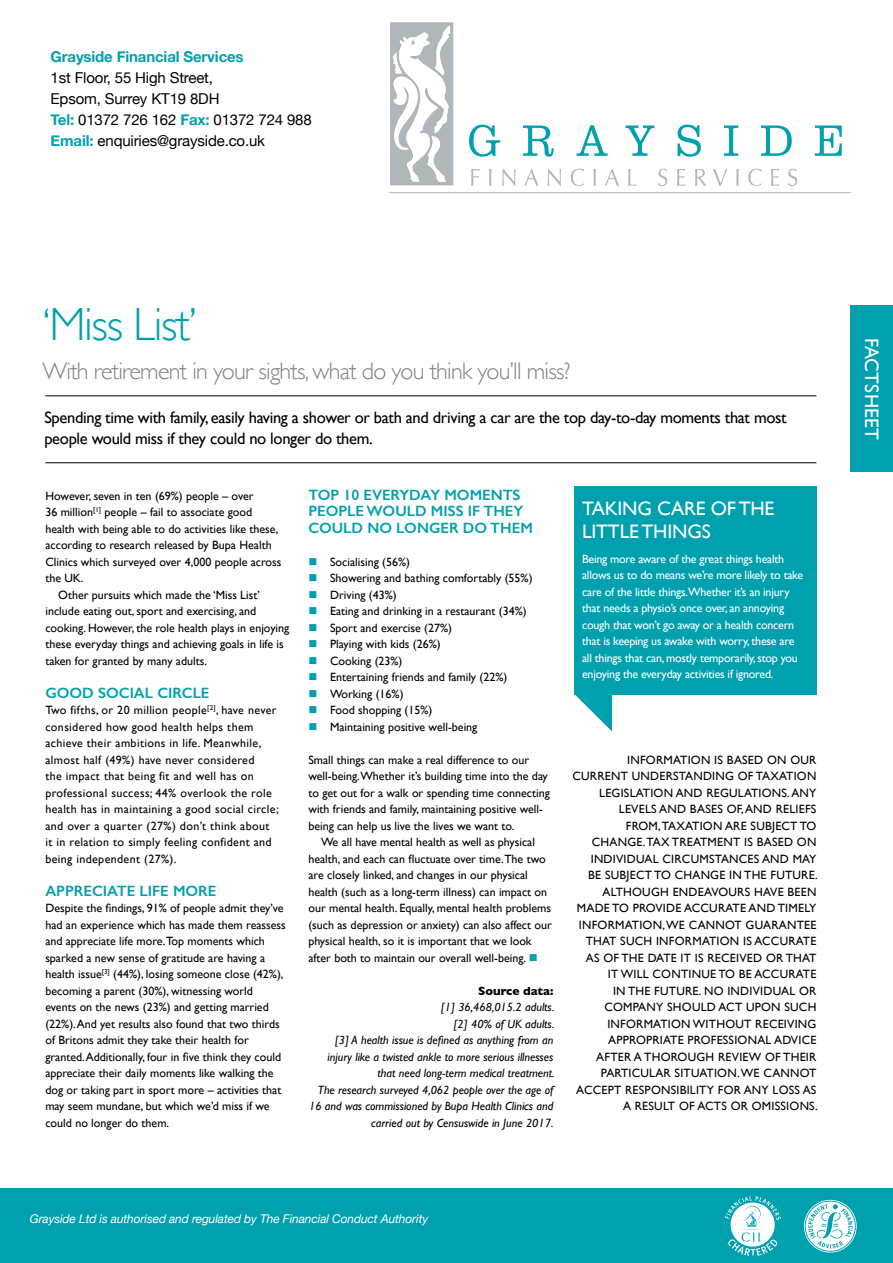
<style>
.page{position:relative;width:893px;height:1263px;background:#fff}
.page>*{position:absolute;margin:0;border:0;box-sizing:border-box;transform-origin:0 0}
.t1{font:300 46.5px "Gill Sans";letter-spacing:-.03em;color:#00a0af}
.t2{font:300 24px "Gill Sans";letter-spacing:-.03em;color:#808285}
.t3{font:19.5px/22.5px "Gill Sans";letter-spacing:-.01em;color:#fff}
.t4{font:19.5px "Gill Sans";letter-spacing:.01em;color:#fff}
.t5{font:16.5px/21px "Gill Sans";letter-spacing:-.02em;color:#000}
.t6{font:15px/21px "Helvetica Neue";letter-spacing:-.01em;color:#000}
.t7{font:600 15px/16.5px "Gill Sans";color:#00a0af}
.t8{font:700 15px "Helvetica Neue";letter-spacing:-.01em;color:#00a0af}
.t9{font:12px/16.5px "Gill Sans";color:#000}
.t10{font:12px/16.5px "Gill Sans";letter-spacing:.02em;color:#000;text-align:right}
.t11{font:12px/16.5px "Gill Sans";letter-spacing:.03em;color:#000}
.t12{font:12px/16.5px "Gill Sans";letter-spacing:-.02em;color:#fff}
.t13{font:italic 12px/16.5px "Gill Sans";color:#000;text-align:right}
.t14{font:italic 12px "Helvetica Neue";letter-spacing:-.01em;color:#fff}
.t15{font:700 12px "Gill Sans";color:#000}
.s1{font-weight:700;color:#00a0af}
.s2{color:#00a0af}
</style>
<div class="page">
<hr style="left:45px;top:462px;width:771px;height:1px;background:#000">
<hr style="left:45px;top:395px;width:771px;height:1px;background:#000">
<div style="left:574px;top:486px;width:242px;height:209px;background:#00a0af"></div>
<svg style="left:575px;top:695px;width:37px;height:36px"></svg>
<div style="left:850px;top:306px;width:43px;height:166px;background:#00a0af"></div>
<div style="left:0;top:1188px;width:893px;height:75px;background:#00a0af"></div>
<svg style="left:469px;top:125px;width:31px;height:32px"></svg>
<svg style="left:523px;top:125px;width:31px;height:32px"></svg>
<svg style="left:576px;top:125px;width:32px;height:31px"></svg>
<svg style="left:625px;top:125px;width:29px;height:31px"></svg>
<svg style="left:678px;top:125px;width:23px;height:32px"></svg>
<svg style="left:724px;top:125px;width:14px;height:31px"></svg>
<svg style="left:761px;top:125px;width:31px;height:31px"></svg>
<svg style="left:815px;top:125px;width:27px;height:31px"></svg>
<svg style="left:471px;top:169px;width:9px;height:17px"></svg>
<svg style="left:489px;top:169px;width:2px;height:17px"></svg>
<svg style="left:502px;top:169px;width:14px;height:17px"></svg>
<svg style="left:524px;top:169px;width:14px;height:17px"></svg>
<svg style="left:548px;top:169px;width:13px;height:17px"></svg>
<svg style="left:571px;top:169px;width:13px;height:17px"></svg>
<svg style="left:594px;top:169px;width:2px;height:17px"></svg>
<svg style="left:605px;top:169px;width:14px;height:17px"></svg>
<svg style="left:628px;top:169px;width:8px;height:17px"></svg>
<svg style="left:658px;top:169px;width:9px;height:17px"></svg>
<svg style="left:677px;top:169px;width:8px;height:17px"></svg>
<svg style="left:695px;top:169px;width:11px;height:17px"></svg>
<svg style="left:713px;top:169px;width:14px;height:17px"></svg>
<svg style="left:736px;top:169px;width:3px;height:17px"></svg>
<svg style="left:748px;top:169px;width:14px;height:17px"></svg>
<svg style="left:771px;top:169px;width:8px;height:17px"></svg>
<svg style="left:788px;top:169px;width:9px;height:17px"></svg>
<hr style="left:389px;top:192px;width:462px;height:1px;background:#b0b7bb">
<svg style="left:390px;top:22px;width:63px;height:163px"></svg>
<svg style="left:804px;top:1200px;width:53px;height:52px"></svg>
<svg style="left:725px;top:1196px;width:56px;height:59px"></svg>
<p class="t8" style="left:51px;top:47px;width:195px">Grayside Financial Services</p>
<p class="t6" style="left:51px;top:67px;width:263px">1st Floor, 55 High Street,<br>Epsom, Surrey KT19 8DH<br><span class="s1">Tel:</span> 01372 726 162 <span class="s1">Fax:</span> 01372 724 988<br><span class="s1">Email:</span> enquiries@grayside.co.uk</p>
<h1 class="t1" style="left:43px;top:298px;width:156px">‘Miss List’</h1>
<h2 class="t2" style="left:43px;top:357px;width:530px">With retirement in your sights, what do you think you’ll miss?</h2>
<h3 class="t5" style="left:44px;top:407px;width:744px">Spending time with family, easily having a shower or bath and driving a car are the top day-to-day moments that most people would miss if they could no longer do them.</h3>
<p class="t9" style="left:45px;top:487px;width:210px">However, seven in ten (69%) people – over</p>
<p class="t9" style="left:45px;top:504px;width:208px">36 million<sup>[1]</sup> people – fail to associate good</p>
<p class="t9" style="left:45px;top:520px;width:235px">health with being able to do activities like these,</p>
<p class="t9" style="left:45px;top:537px;width:228px">according to research released by Bupa Health</p>
<p class="t9" style="left:45px;top:553px;width:238px">Clinics which surveyed over 4,000 people across</p>
<p class="t9" style="left:45px;top:570px;width:40px">the UK.</p>
<p class="t9" style="left:58px;top:586px;width:203px">Other pursuits which made the ‘Miss List’</p>
<p class="t9" style="left:45px;top:603px;width:213px">include eating out, sport and exercising, and</p>
<p class="t9" style="left:45px;top:619px;width:245px">cooking. However, the role health plays in enjoying</p>
<p class="t9" style="left:45px;top:636px;width:240px">these everyday things and achieving goals in life is</p>
<p class="t9" style="left:45px;top:652px;width:163px">taken for granted by many adults.</p>
<p class="t7" style="left:45px;top:684px;width:166px">GOOD SOCIAL CIRCLE</p>
<p class="t11" style="left:45px;top:702px;width:235px">Two fifths, or 20 million people<sup>[2]</sup>, have never considered how good health helps them achieve their ambitions in life. Meanwhile, almost half (49%) have never considered<br>the impact that being fit and well has on professional success; 44% overlook the role health has in maintaining a good social circle; and over a quarter (27%) don’t think about it in relation to simply feeling confident and being independent (27%).</p>
<p class="t7" style="left:45px;top:882px;width:173px">APPRECIATE LIFE MORE</p>
<p class="t9" style="left:45px;top:900px;width:242px">Despite the findings, 91% of people admit they’ve had an experience which has made them reassess and appreciate life more.Top moments which sparked a new sense of gratitude are having a health issue<sup>[3]</sup> (44%), losing someone close (42%), becoming a parent (30%), witnessing world events on the news (23%) and getting married (22%). And yet results also found that two thirds of Britons admit they take their health for granted. Additionally, four in five think they could appreciate their daily moments like walking the dog or taking part in sport more – activities that may seem mundane, but which we’d miss if we could no longer do them.</p>
<p class="t7" style="left:308px;top:486px;width:226px">TOP 10 EVERYDAY MOMENTS<br>PEOPLE WOULD MISS IF THEY<br>COULD NO LONGER DO THEM</p>
<p class="t9" style="left:308px;top:553px;width:103px"><span class="s2">■</span> Socialising (56%)</p>
<p class="t9" style="left:308px;top:570px;width:226px"><span class="s2">■</span> Showering and bathing comfortably (55%)</p>
<p class="t9" style="left:308px;top:586px;width:90px"><span class="s2">■</span> Driving (43%)</p>
<p class="t9" style="left:308px;top:603px;width:220px"><span class="s2">■</span> Eating and drinking in a restaurant (34%)</p>
<p class="t9" style="left:308px;top:619px;width:145px"><span class="s2">■</span> Sport and exercise (27%)</p>
<p class="t9" style="left:308px;top:636px;width:134px"><span class="s2">■</span> Playing with kids (26%)</p>
<p class="t9" style="left:308px;top:652px;width:96px"><span class="s2">■</span> Cooking (23%)</p>
<p class="t9" style="left:308px;top:669px;width:200px"><span class="s2">■</span> Entertaining friends and family (22%)</p>
<p class="t9" style="left:308px;top:685px;width:97px"><span class="s2">■</span> Working (16%)</p>
<p class="t9" style="left:308px;top:702px;width:126px"><span class="s2">■</span> Food shopping (15%)</p>
<p class="t9" style="left:308px;top:718px;width:171px"><span class="s2">■</span> Maintaining positive well-being</p>
<p class="t9" style="left:308px;top:751px;width:243px">Small things can make a real difference to our well-being.Whether it’s building time into the day to get out for a walk or spending time connecting with friends and family, maintaining positive well&shy;being can help us live the lives we want to.</p>
<p class="t9" style="left:308px;top:834px;width:245px;text-indent:13px">We all have mental health as well as physical health, and each can fluctuate over time.The two are closely linked, and changes in our physical health (such as a long-term illness) can impact on our mental health. Equally, mental health problems (such as depression or anxiety) can also affect our physical health, so it is important that we look after both to maintain our overall well-being. <span class="s2">■</span></p>
<p class="t15" style="left:478px;top:983px;width:77px">Source data:</p>
<p class="t13" style="left:309px;top:999px;width:247px">[1] 36,468,015.2 adults.<br>[2] 40% of UK adults.<br>[3] A health issue is defined as anything from an injury like a twisted ankle to more serious illnesses that need long-term medical treatment.<br>The research surveyed 4,062 people over the age of 16 and was commissioned by Bupa Health Clinics and carried out by Censuswide in June 2017.</p>
<h3 class="t3" style="left:582px;top:497px;width:194px">TAKING CARE OF THE<br>LITTLE THINGS</h3>
<p class="t12" style="left:582px;top:550px;width:223px">Being more aware of the great things health allows us to do means we’re more likely to take care of the little things.Whether it’s an injury that needs a physio’s once over, an annoying cough that won’t go away or a health concern that is keeping us awake with worry, these are all things that can, mostly temporarily, stop you enjoying the everyday activities if ignored.</p>
<p class="t10" style="left:572px;top:751px;width:247px">INFORMATION IS BASED ON OUR<br>CURRENT UNDERSTANDING OF TAXATION<br>LEGISLATION AND REGULATIONS. ANY<br>LEVELS AND BASES OF, AND RELIEFS<br>FROM, TAXATION ARE SUBJECT TO<br>CHANGE. TAX TREATMENT IS BASED ON<br>INDIVIDUAL CIRCUMSTANCES AND MAY<br>BE SUBJECT TO CHANGE IN THE FUTURE.<br>ALTHOUGH ENDEAVOURS HAVE BEEN<br>MADE TO PROVIDE ACCURATE AND TIMELY<br>INFORMATION, WE CANNOT GUARANTEE<br>THAT SUCH INFORMATION IS ACCURATE<br>AS OF THE DATE IT IS RECEIVED OR THAT<br>IT WILL CONTINUE TO BE ACCURATE<br>IN THE FUTURE. NO INDIVIDUAL OR<br>COMPANY SHOULD ACT UPON SUCH<br>INFORMATION WITHOUT RECEIVING<br>APPROPRIATE PROFESSIONAL ADVICE<br>AFTER A THOROUGH REVIEW OF THEIR<br>PARTICULAR SITUATION. WE CANNOT<br>ACCEPT RESPONSIBILITY FOR ANY LOSS AS<br>A RESULT OF ACTS OR OMISSIONS.</p>
<p class="t14" style="left:30px;top:1212px;width:400px">Grayside Ltd is authorised and regulated by The Financial Conduct Authority</p>
<h3 class="t4" style="left:883px;top:338px;width:104px;rotate:90deg">FACTSHEET</h3>
</div>
